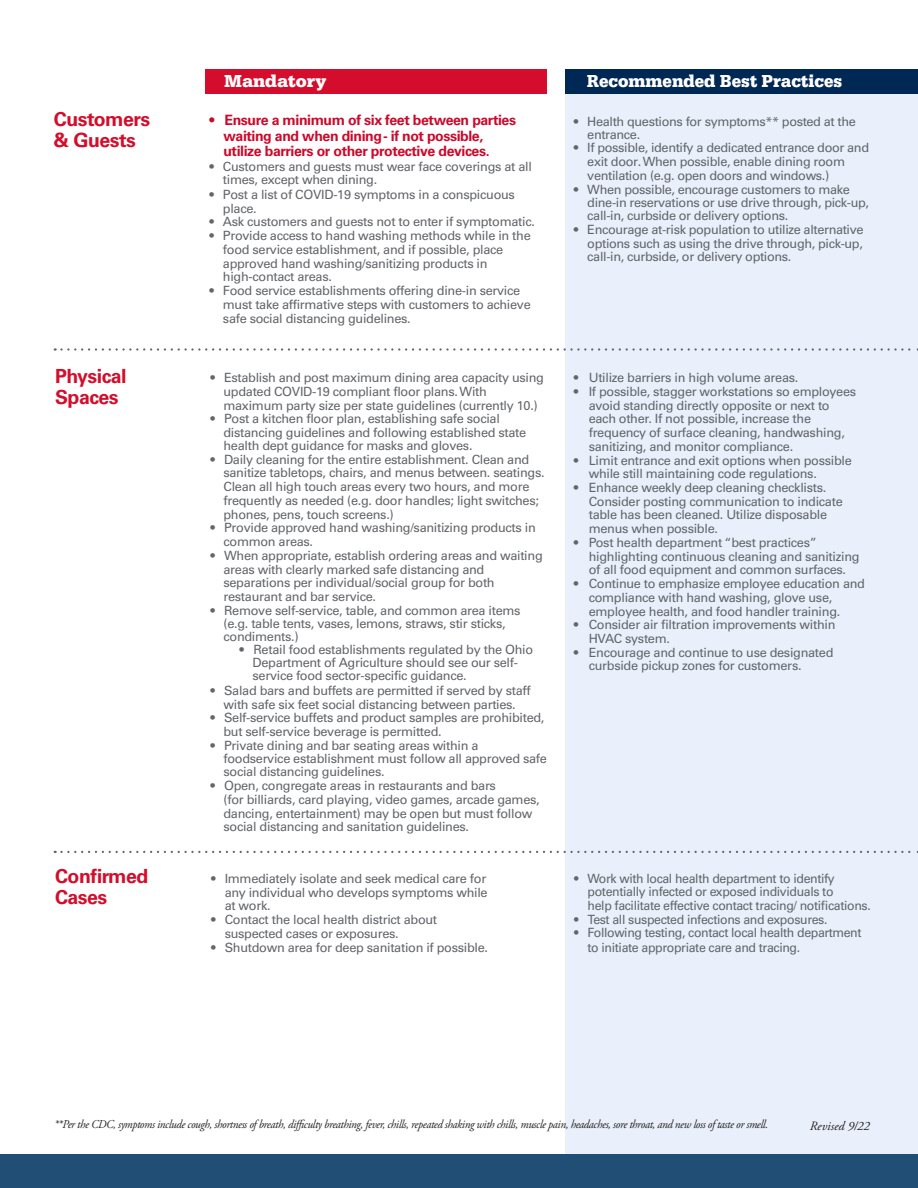
<style>
.page{position:relative;width:918px;height:1188px;background:#fff}
.page>*{position:absolute;margin:0;border:0;box-sizing:border-box;transform-origin:0 0}
.t1{font:700 19.5px/21px "Univers LT Pro 65";letter-spacing:-.025em;color:#d30d2b}
.t2{font:700 18px "Serifa";color:#fff;scale:.95 1}
.t3{font:700 18px "Serifa";color:#fff}
.t4{font:700 14.25px/15.5px "Univers LT Pro 65";letter-spacing:-.03em;color:#cc092b}
.t5{font:12.75px/13.8px "Univers LT Pro 55 Roman";letter-spacing:-.025em;color:#63656a}
.t6{font:italic 12.75px "Adobe Garamond Pro";color:#231f20}
.t7{font:italic 12px "Adobe Garamond Pro";letter-spacing:-.03em;color:#231f20;scale:.94 1}
</style>
<div class="page">
<div style="left:565px;top:91px;width:353px;height:1082px;background:#e9f0fb"></div>
<div style="left:205px;top:69px;width:342px;height:25px;background:#d30d2b"></div>
<div style="left:565px;top:69px;width:353px;height:25px;background:#002855"></div>
<div style="left:0;top:1155px;width:918px;height:33px;background:#204e75"></div>
<svg style="left:55px;top:851px;width:863px;height:2px"></svg>
<svg style="left:55px;top:348px;width:863px;height:3px"></svg>
<p class="t1" style="left:54px;top:108px;width:98px">Customers &amp; Guests</p>
<p class="t3" style="left:224px;top:71px;width:104px">Mandatory</p>
<p class="t2" style="left:587px;top:71px;width:270px">Recommended Best Practices</p>
<p class="t4" style="left:223px;top:112px;width:294px;text-indent:-14px">• Ensure a minimum of six feet between parties waiting and when dining - if not possible, utilize barriers or other protective devices.</p>
<p class="t5" style="left:223px;top:159px;width:310px;text-indent:-13px">• Customers and guests must wear face coverings at all times, except when dining.</p>
<p class="t5" style="left:223px;top:188px;width:294px;text-indent:-13px">• Post a list of COVID-19 symptoms in a conspicuous place.</p>
<p class="t5" style="left:209px;top:215px;width:327px">• Ask customers and guests not to enter if symptomatic.</p>
<p class="t5" style="left:223px;top:229px;width:309px;text-indent:-13px">• Provide access to hand washing methods while in the food service establishment, and if possible, place approved hand washing/sanitizing products in high-contact areas.</p>
<p class="t5" style="left:223px;top:284px;width:309px;text-indent:-13px">• Food service establishments offering dine-in service must take affirmative steps with customers to achieve safe social distancing guidelines.</p>
<p class="t5" style="left:587px;top:115px;width:270px;line-height:12.9px;text-indent:-14px">• Health questions for symptoms** posted at the entrance.</p>
<p class="t5" style="left:587px;top:141px;width:283px;text-indent:-14px">• If possible, identify a dedicated entrance door and exit door. When possible, enable dining room ventilation (e.g. open doors and windows.)</p>
<p class="t5" style="left:587px;top:182px;width:283px;line-height:13.4px;text-indent:-14px">• When possible, encourage customers to make dine-in reservations or use drive through, pick-up, call-in, curbside or delivery options.</p>
<p class="t5" style="left:587px;top:223px;width:278px;text-align:justify;text-indent:-14px">• Encourage at-risk population to utilize alternative options such as using the drive through, pick-up, call-in, curbside, or delivery options.</p>
<p class="t1" style="left:55px;top:366px;width:73px">Physical<br>Spaces</p>
<p class="t5" style="left:224px;top:371px;width:322px;text-indent:-13px">• Establish and post maximum dining area capacity using updated COVID-19 compliant floor plans.With maximum party size per state guidelines (currently 10.)</p>
<p class="t5" style="left:224px;top:412px;width:304px;line-height:13.4px;text-indent:-13px">• Post a kitchen floor plan, establishing safe social distancing guidelines and following established state health dept guidance for masks and gloves.</p>
<p class="t5" style="left:224px;top:452px;width:323px;text-indent:-13px">• Daily cleaning for the entire establishment. Clean and sanitize tabletops, chairs, and menus between. seatings.<br>Clean all high touch areas every two hours, and more frequently as needed (e.g. door handles; light switches; phones, pens, touch screens.)</p>
<p class="t5" style="left:224px;top:521px;width:314px;text-indent:-13px">• Provide approved hand washing/sanitizing products in common areas.</p>
<p class="t5" style="left:224px;top:548px;width:321px;text-indent:-13px">• When appropriate, establish ordering areas and waiting areas with clearly marked safe distancing and separations per individual/social group for both restaurant and bar service.</p>
<p class="t5" style="left:224px;top:604px;width:299px;line-height:13.4px;text-indent:-13px">• Remove self-service, table, and common area items (e.g. table tents, vases, lemons, straws, stir sticks, condiments.)</p>
<p class="t5" style="left:253px;top:642px;width:282px;line-height:13.4px;text-indent:-13px">• Retail food establishments regulated by the Ohio<br>Department of Agriculture should see our self&shy;service food sector-specific guidance.</p>
<p class="t5" style="left:211px;top:683px;width:322px;text-align:center">• Salad bars and buffets are permitted if served by staff with safe six feet social distancing between parties.</p>
<p class="t5" style="left:224px;top:711px;width:323px;text-indent:-13px">• Self-service buffets and product samples are prohibited, but self-service beverage is permitted.</p>
<p class="t5" style="left:224px;top:739px;width:325px;line-height:13.4px;text-indent:-13px">• Private dining and bar seating areas within a foodservice establishment must follow all approved safe social distancing guidelines.</p>
<p class="t5" style="left:224px;top:779px;width:318px;text-indent:-13px">• Open, congregate areas in restaurants and bars<br>(for billiards, card playing, video games, arcade games, dancing, entertainment) may be open but must follow social distancing and sanitation guidelines.</p>
<p class="t5" style="left:574px;top:371px;width:226px">• Utilize barriers in high volume areas.</p>
<p class="t5" style="left:589px;top:385px;width:269px;text-indent:-15px">• If possible, stagger workstations so employees avoid standing directly opposite or next to each other. If not possible, increase the</p>
<p class="t5" style="left:589px;top:426px;width:258px">frequency of surface cleaning, handwashing, sanitizing, and monitor compliance.</p>
<p class="t5" style="left:589px;top:453px;width:265px;text-indent:-15px">• Limit entrance and exit options when possible while still maintaining code regulations.</p>
<p class="t5" style="left:589px;top:481px;width:256px;text-indent:-15px">• Enhance weekly deep cleaning checklists.<br>Consider posting communication to indicate table has been cleaned. Utilize disposable menus when possible.</p>
<p class="t5" style="left:589px;top:536px;width:272px;text-indent:-15px">• Post health department “best practices” highlighting continuous cleaning and sanitizing of all food equipment and common surfaces.</p>
<p class="t5" style="left:589px;top:577px;width:278px;text-indent:-15px">• Continue to emphasize employee education and compliance with hand washing, glove use, employee health, and food handler training.</p>
<p class="t5" style="left:589px;top:618px;width:248px;text-indent:-15px">• Consider air filtration improvements within<br>HVAC system.</p>
<p class="t5" style="left:589px;top:645px;width:246px;text-indent:-15px">• Encourage and continue to use designated curbside pickup zones for customers.</p>
<p class="t1" style="left:55px;top:865px;width:95px">Confirmed</p>
<p class="t1" style="left:55px;top:886px;width:54px">Cases</p>
<p class="t5" style="left:225px;top:872px;width:264px;text-align:justify;text-indent:-14px">• Immediately isolate and seek medical care for any individual who develops symptoms while at work.</p>
<p class="t5" style="left:225px;top:913px;width:214px;text-indent:-14px">• Contact the local health district about suspected cases or exposures.</p>
<p class="t5" style="left:211px;top:940px;width:278px">• Shutdown area for deep sanitation if possible.</p>
<p class="t5" style="left:588px;top:871px;width:285px;text-indent:-14px">• Work with local health department to identify potentially infected or exposed individuals to<br>help facilitate effective contact tracing/ notifications.</p>
<p class="t5" style="left:574px;top:912px;width:255px">• Test all suspected infections and exposures.</p>
<p class="t5" style="left:588px;top:925px;width:276px;line-height:15px;text-indent:-14px">• Following testing, contact local health department to initiate appropriate care and tracing.</p>
<p class="t7" style="left:54px;top:1117px;width:761px">**Per the CDC, symptoms include cough, shortness of breath, difficulty breathing, fever, chills, repeated shaking with chills, muscle pain, headaches, sore throat, and new loss of taste or smell.</p>
<p class="t6" style="left:810px;top:1118px;width:62px">Revised 9/22</p>
</div>
